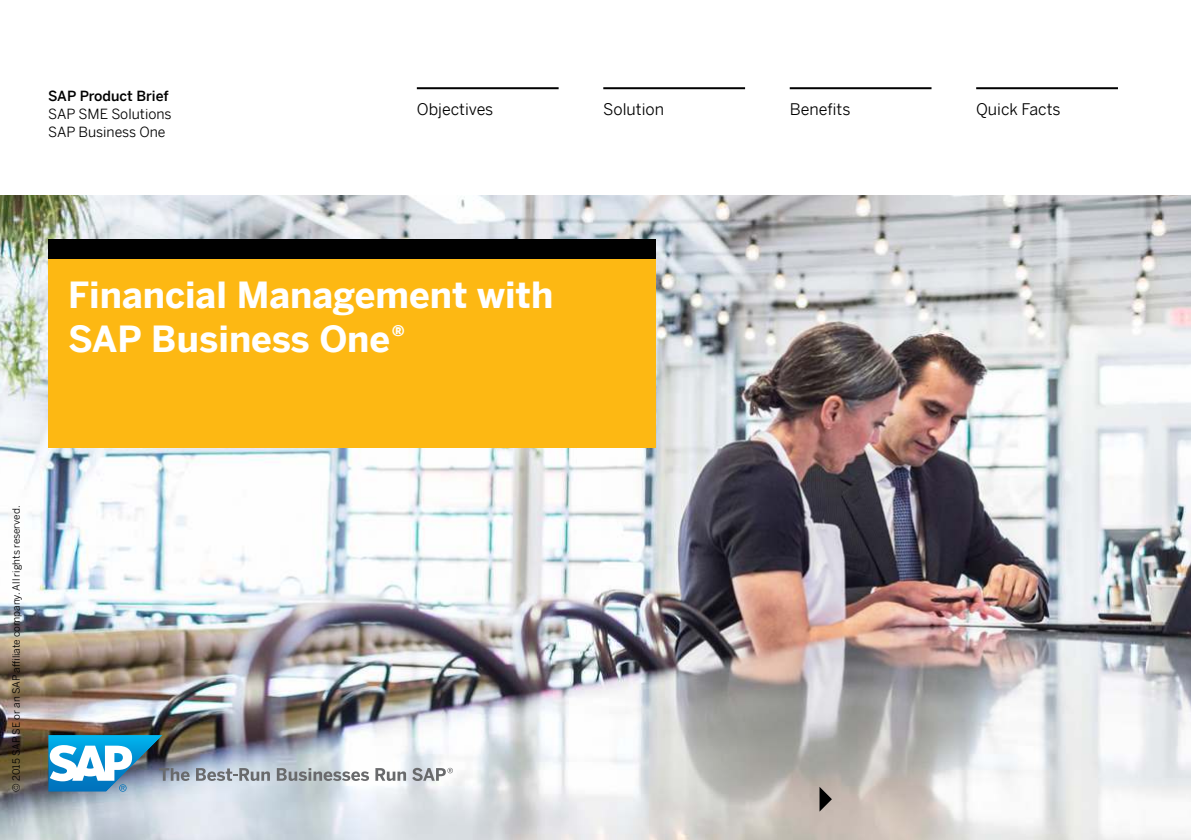
<style>
.page{position:relative;width:1191px;height:840px;background:#fff}
.page>*{position:absolute;margin:0;border:0;box-sizing:border-box;transform-origin:0 0}
.t1{font:700 36px/44px "Benton Sans";color:#fff}
.t2{font:16px "Benton Sans";color:#000}
.t3{font:14px/18px "Benton Sans";color:#000}
.t4{font:500 14px "Benton Sans";color:#000}
.t5{font:10px "Benton Sans";color:#000}
</style>
<div class="page">
<img style="left:0;top:195px;width:1191px;height:644px">
<div style="left:48px;top:258px;width:607px;height:189px;background:#fdb813"></div>
<div style="left:48px;top:238px;width:607px;height:20px;background:#000"></div>
<hr style="left:789px;top:87px;width:142px;height:2px;background:#000">
<hr style="left:603px;top:87px;width:142px;height:2px;background:#000">
<hr style="left:417px;top:87px;width:141px;height:2px;background:#000">
<hr style="left:976px;top:87px;width:142px;height:2px;background:#000">
<img style="left:48px;top:734px;width:115px;height:57px">
<svg style="left:50px;top:744px;width:82px;height:47px"></svg>
<svg style="left:159px;top:767px;width:31px;height:13px"></svg>
<svg style="left:196px;top:767px;width:74px;height:13px"></svg>
<svg style="left:277px;top:767px;width:92px;height:13px"></svg>
<svg style="left:375px;top:767px;width:31px;height:13px"></svg>
<svg style="left:412px;top:767px;width:41px;height:13px"></svg>
<svg style="left:819px;top:786px;width:13px;height:25px"></svg>
<h3 class="t4" style="left:48px;top:91px;width:122px">SAP Product Brief</h3>
<h3 class="t3" style="left:48px;top:106px;width:125px">SAP SME Solutions<br>SAP Business One</h3>
<h2 class="t2" style="left:417px;top:103px;width:78px">Objectives</h2>
<h2 class="t2" style="left:603px;top:103px;width:62px">Solution</h2>
<h2 class="t2" style="left:789px;top:95px;width:62px">Benefits</h2>
<h2 class="t2" style="left:976px;top:103px;width:86px">Quick Facts</h2>
<h1 class="t1" style="left:68px;top:276px;width:487px">Financial Management with<br>SAP Business One®</h1>
<p class="t5" style="left:8px;top:791px;width:287px;rotate:-90deg">© 2015 SAP SE or an SAP affiliate company. All rights reserved.</p>
</div>
